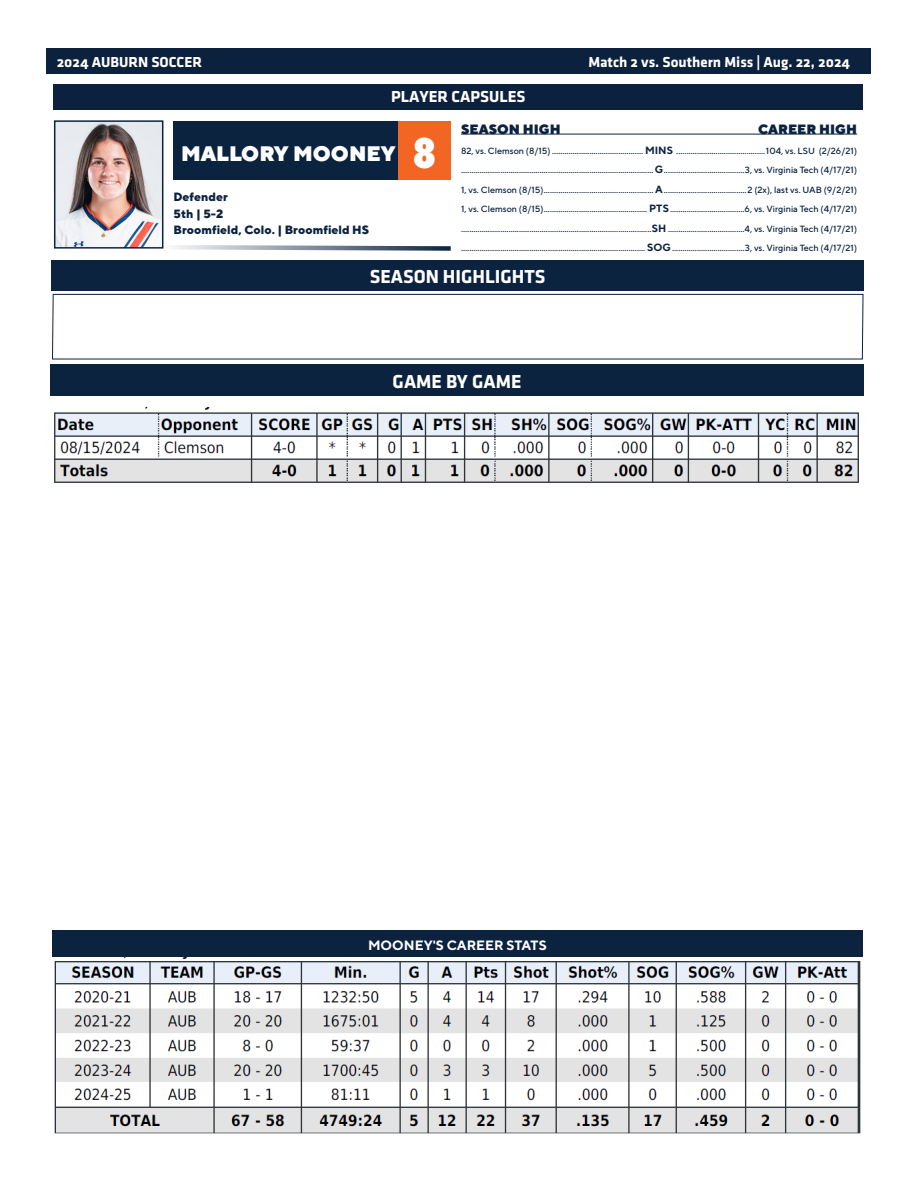
<style>
.page{position:relative;width:918px;height:1188px;background:#fff}
.page>*{position:absolute;margin:0;border:0;box-sizing:border-box;transform-origin:0 0}
.t1{font:800 45px "Futura PT Cond";color:#fff}
.t2{font:900 21px "TT Norms";color:#fff}
.t3{font:19.5px "Klavika Bold Bold OSF";color:#fff}
.t4{font:700 19.5px "Klavika";color:#fff}
.t5{font:16.5px "Klavika Bold Bold OSF";color:#fff}
.t6{font:15px "Klavika Bold Bold OSF";color:#fff}
.t7{font:900 13.5px "TT Norms";color:#0c2340}
.t8{font:700 13.5px "TT Norms";color:#fff}
.t9{font:800 12px "TT Norms";color:#0c2340}
.t10{font:500 9px "TT Norms";color:#0c2340}
.s1{font-weight:700;font-size:10.5px}
</style>
<div class="page">
<div style="left:47px;top:49px;width:824px;height:25px;background:#0b213e"></div>
<div style="left:53px;top:84px;width:810px;height:25px;background:#0b213e"></div>
<svg style="left:163px;top:243px;width:288px;height:8px"></svg>
<div style="left:174px;top:121px;width:225px;height:59px;background:#0c2340"></div>
<div style="left:399px;top:121px;width:52px;height:59px;background:#f36523"></div>
<hr style="left:461px;top:134px;width:396px;height:1px;background:#0c2340">
<img style="left:57px;top:123px;width:103px;height:123px">
<div style="left:54px;top:120px;width:109px;height:129px;border:2px solid #0c2340"></div>
<div style="left:50px;top:365px;width:814px;height:31px;background:#0c2340"></div>
<div style="left:51px;top:261px;width:813px;height:30px;background:#0c2340"></div>
<svg style="left:52px;top:294px;width:812px;height:66px"></svg>
<div style="left:52px;top:930px;width:811px;height:27px;background:#0c2340"></div>
<img style="left:54px;top:957px;width:807px;height:177px">
<img style="left:54px;top:407px;width:805px;height:76px">
<h3 class="t6" style="left:57px;top:53px;width:147px">2024 AUBURN SOCCER</h3>
<h3 class="t6" style="left:588px;top:53px;width:263px">Match 2 vs. Southern Miss | Aug. 22, 2024</h3>
<p class="t5" style="left:391px;top:88px;width:136px">PLAYER CAPSULES</p>
<p class="t2" style="left:181px;top:140px;width:216px">MALLORY MOONEY</p>
<p class="t1" style="left:413px;top:126px;width:25px">8</p>
<p class="t9" style="left:174px;top:189px;width:56px">Defender</p>
<p class="t9" style="left:174px;top:206px;width:51px">5th | 5-2</p>
<p class="t9" style="left:174px;top:222px;width:197px">Broomfield, Colo. | Broomfield HS</p>
<p class="t7" style="left:461px;top:121px;width:101px">SEASON HIGH</p>
<p class="t7" style="left:758px;top:121px;width:100px">CAREER HIGH</p>
<p class="t10" style="left:461px;top:145px;width:398px">82, vs. Clemson (8/15) ............................................ <span class="s1">MINS</span> ...........................................104, vs. LSU (2/26/21)</p>
<p class="t10" style="left:461px;top:164px;width:398px">.............................................................................................<span class="s1">G</span>.......................................3, vs. Virginia Tech (4/17/21)</p>
<p class="t10" style="left:461px;top:184px;width:398px">1, vs. Clemson (8/15)..................................................... <span class="s1">A</span>........................................2 (2x), last vs. UAB (9/2/21)</p>
<p class="t10" style="left:461px;top:203px;width:398px">1, vs. Clemson (8/15).................................................. <span class="s1">PTS</span>....................................6, vs. Virginia Tech (4/17/21)</p>
<p class="t10" style="left:461px;top:223px;width:398px">............................................................................................<span class="s1">SH</span> .....................................4, vs. Virginia Tech (4/17/21)</p>
<p class="t10" style="left:461px;top:242px;width:398px">......................................................................................... <span class="s1">SOG</span>...................................3, vs. Virginia Tech (4/17/21)</p>
<p class="t3" style="left:370px;top:266px;width:177px">SEASON HIGHLIGHTS</p>
<p class="t4" style="left:393px;top:371px;width:130px">GAME BY GAME</p>
<p class="t8" style="left:368px;top:937px;width:180px">MOONEY'S CAREER STATS</p>
</div>
